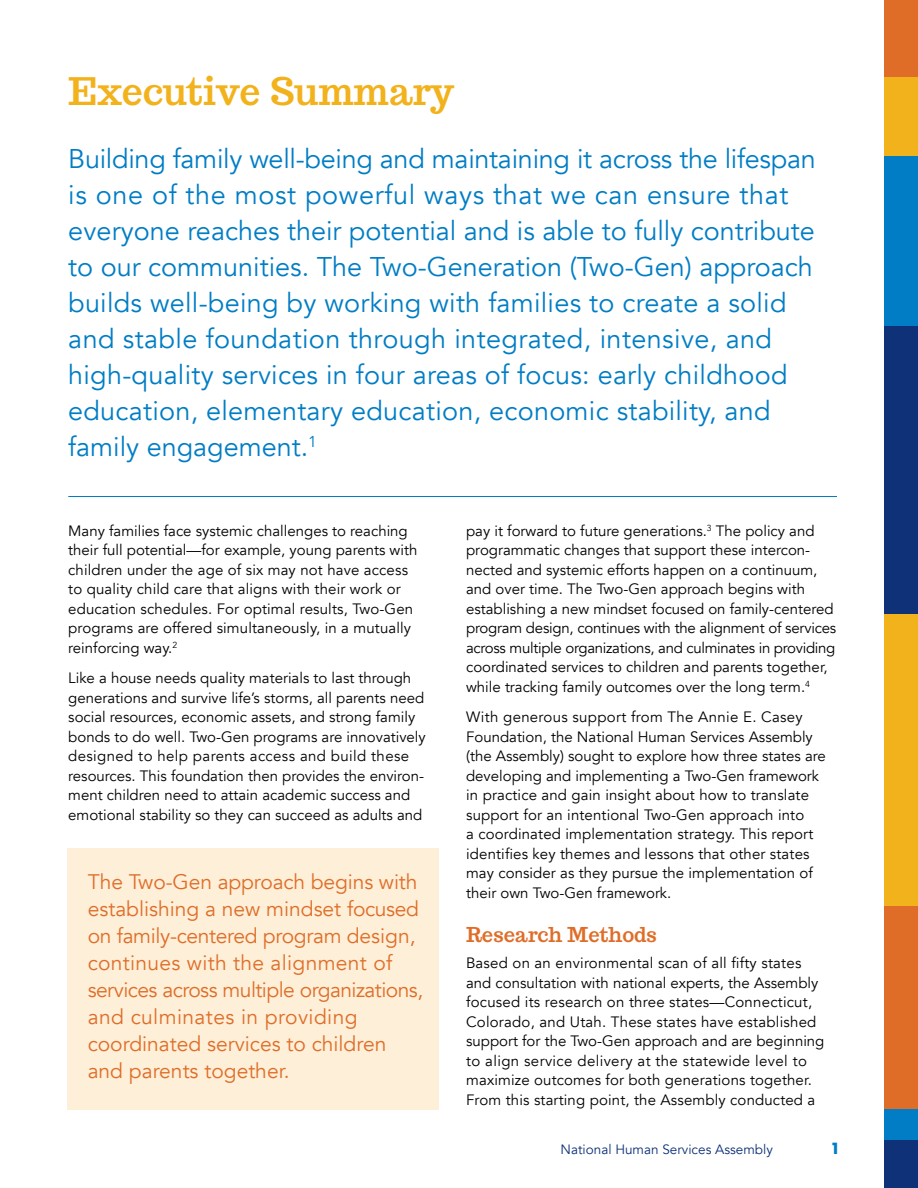
<style>
.page{position:relative;width:918px;height:1188px;background:#fff}
.page>*{position:absolute;margin:0;border:0;box-sizing:border-box;transform-origin:0 0}
.t1{font:700 37.5px "Trocchi";color:#f2b21c}
.t2{font:27px/36px "Avenir";letter-spacing:.01em;color:#007dc5}
.t3{font:21px/27px "Avenir";color:#df6d28}
.t4{font:700 20.25px "Trocchi";color:#df6d28}
.t5{font:15px/19.5px "Avenir";color:#000}
.t6{font:700 15px "Futura";color:#007dc5}
.t7{font:13.5px "Avenir";color:#0e3178}
</style>
<div class="page">
<div style="left:884px;top:77px;width:34px;height:80px;background:#f2b21c"></div>
<div style="left:884px;top:157px;width:34px;height:170px;background:#007dc5"></div>
<div style="left:884px;top:0;width:34px;height:77px;background:#df6d28"></div>
<div style="left:884px;top:327px;width:34px;height:426px;background:#0e3178"></div>
<div style="left:884px;top:615px;width:34px;height:319px;background:#f2b21c"></div>
<div style="left:884px;top:906px;width:34px;height:203px;background:#df6d28"></div>
<div style="left:884px;top:1109px;width:34px;height:31px;background:#007dc5"></div>
<div style="left:884px;top:1140px;width:34px;height:48px;background:#0e3178"></div>
<hr style="left:68px;top:496px;width:769px;height:1px;background:#007dc5">
<div style="left:68px;top:848px;width:371px;height:262px;background:#fdefd8"></div>
<h1 class="t1" style="left:68px;top:73px;width:388px">Executive Summary</h1>
<p class="t2" style="left:68px;top:141px;width:749px">Building family well-being and maintaining it across the lifespan is one of the most powerful ways that we can ensure that everyone reaches their potential and is able to fully contribute to our communities. The Two-Generation (Two-Gen) approach builds well-being by working with families to create a solid and stable foundation through integrated, intensive, and high-quality services in four areas of focus: early childhood education, elementary education, economic stability, and family engagement.<sup>1</sup></p>
<p class="t5" style="left:68px;top:521px;width:351px">Many families face systemic challenges to reaching their full potential—for example, young parents with children under the age of six may not have access to quality child care that aligns with their work or education schedules. For optimal results, Two-Gen programs are offered simultaneously, in a mutually reinforcing way.<sup>2</sup></p>
<p class="t5" style="left:68px;top:669px;width:359px">Like a house needs quality materials to last through generations and survive life’s storms, all parents need social resources, economic assets, and strong family bonds to do well. Two-Gen programs are innovatively designed to help parents access and build these resources. This foundation then provides the environ&shy;ment children need to attain academic success and emotional stability so they can succeed as adults and</p>
<p class="t3" style="left:88px;top:869px;width:337px">The Two-Gen approach begins with establishing a new mindset focused on family-centered program design, continues with the alignment of services across multiple organizations, and culminates in providing coordinated services to children and parents together.</p>
<p class="t5" style="left:466px;top:521px;width:372px">pay it forward to future generations.<sup>3</sup> The policy and programmatic changes that support these intercon&shy;nected and systemic efforts happen on a continuum, and over time. The Two-Gen approach begins with establishing a new mindset focused on family-centered program design, continues with the alignment of services across multiple organizations, and culminates in providing coordinated services to children and parents together, while tracking family outcomes over the long term.<sup>4</sup></p>
<p class="t5" style="left:466px;top:708px;width:361px">With generous support from The Annie E. Casey Foundation, the National Human Services Assembly (the Assembly) sought to explore how three states are developing and implementing a Two-Gen framework in practice and gain insight about how to translate support for an intentional Two-Gen approach into<br>a coordinated implementation strategy. This report identifies key themes and lessons that other states may consider as they pursue the implementation of their own Two-Gen framework.</p>
<h3 class="t4" style="left:466px;top:925px;width:192px">Research Methods</h3>
<p class="t5" style="left:466px;top:954px;width:360px">Based on an environmental scan of all fifty states and consultation with national experts, the Assembly focused its research on three states—Connecticut, Colorado, and Utah. These states have established support for the Two-Gen approach and are beginning to align service delivery at the statewide level to maximize outcomes for both generations together.<br>From this starting point, the Assembly conducted a</p>
<p class="t7" style="left:561px;top:1141px;width:214px">National Human Services Assembly</p>
<p class="t6" style="left:830px;top:1138px;width:12px">1</p>
</div>
